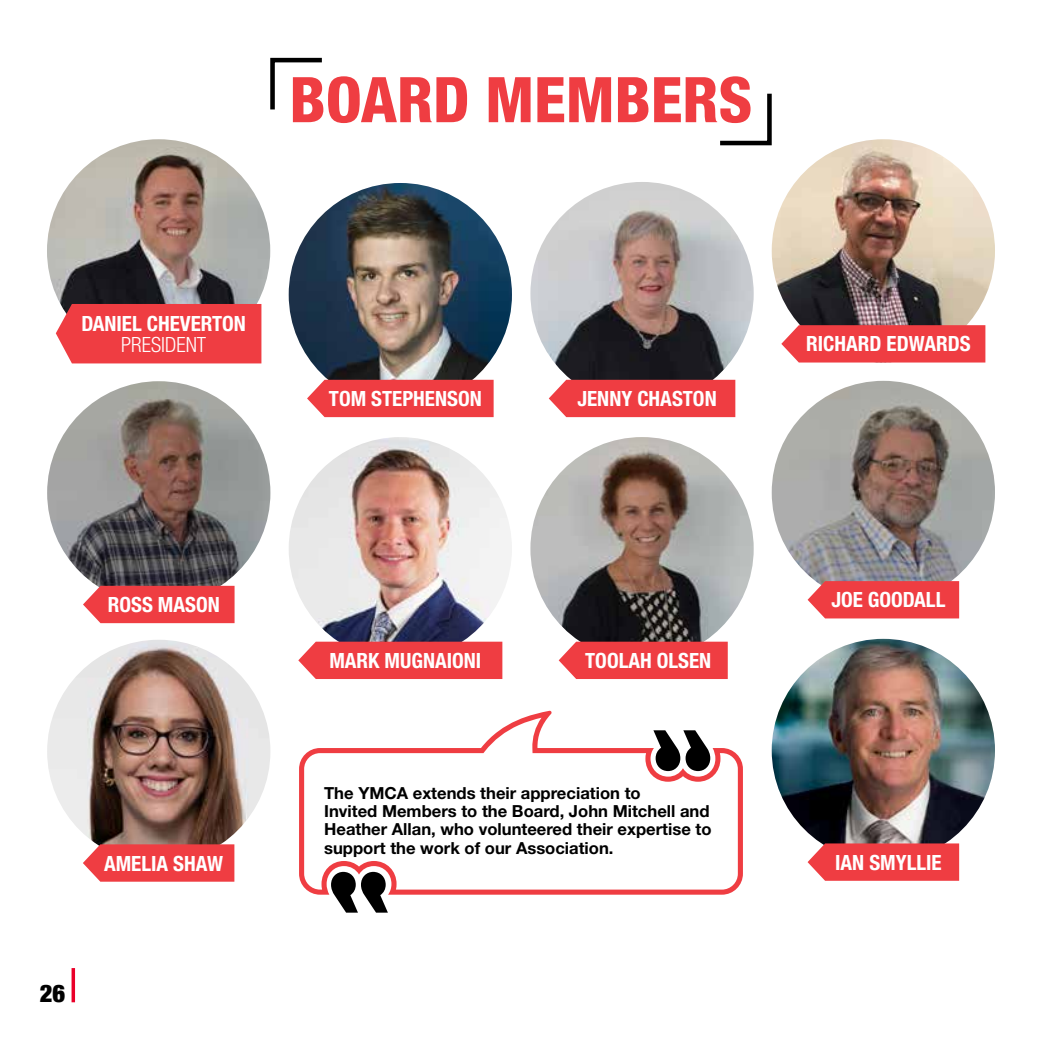
<style>
.page{position:relative;width:1042px;height:1042px;background:#fff}
.page>*{position:absolute;margin:0;border:0;box-sizing:border-box;transform-origin:0 0}
.t1{font:800 condensed 63px "Helvetica Neue LT Std";color:#ef3d42}
.t2{font:900 condensed 24.5px "Helvetica Neue";color:#000}
.t3{font:700 condensed 21px "Helvetica Neue LT Std";color:#fff}
.t4{font:300 condensed 21px "Helvetica Neue LT Std";color:#fff}
.t5{font:700 16.62px/18.4px "Helvetica Neue LT Std";color:#000}
</style>
<div class="page">
<hr style="left:72px;top:968px;width:3px;height:34px;background:#ea0029">
<img style="left:772px;top:139px;width:223px;height:223px;border-radius:112px">
<img style="left:772px;top:381px;width:223px;height:223px;border-radius:112px">
<svg style="left:807px;top:581px;width:152px;height:37px;background:#ef484d"></svg>
<svg style="left:270px;top:57px;width:52px;height:53px"></svg>
<svg style="left:720px;top:93px;width:52px;height:53px"></svg>
<img style="left:47px;top:139px;width:223px;height:223px;border-radius:112px">
<div style="left:56px;top:304px;width:205px;height:59px;background:#ef3d42"></div>
<img style="left:289px;top:183px;width:223px;height:223px;border-radius:112px">
<div style="left:307px;top:380px;width:187px;height:37px;background:#ef3d42"></div>
<img style="left:530px;top:182px;width:224px;height:223px;border-radius:112px">
<div style="left:549px;top:380px;width:186px;height:37px;background:#ef3d42"></div>
<svg style="left:781px;top:325px;width:204px;height:37px;background:#ef454a"></svg>
<img style="left:530px;top:437px;width:224px;height:223px;border-radius:112px">
<div style="left:559px;top:642px;width:169px;height:37px;background:#ef3d42"></div>
<img style="left:289px;top:437px;width:223px;height:223px;border-radius:112px">
<div style="left:298px;top:642px;width:204px;height:37px;background:#ef3d42"></div>
<img style="left:47px;top:381px;width:223px;height:223px;border-radius:112px">
<div style="left:83px;top:586px;width:152px;height:37px;background:#ef3d42"></div>
<img style="left:47px;top:640px;width:223px;height:223px;border-radius:112px">
<svg style="left:83px;top:844px;width:151px;height:37px;background:#ef484c"></svg>
<img style="left:772px;top:639px;width:223px;height:223px;border-radius:111px">
<svg style="left:807px;top:843px;width:152px;height:38px;background:#ee4a4f"></svg>
<svg style="left:334px;top:894px;width:54px;height:18px"></svg>
<svg style="left:299px;top:711px;width:444px;height:183px"></svg>
<svg style="left:304px;top:718px;width:434px;height:171px"></svg>
<h1 class="t1" style="left:290px;top:61px;width:464px">BOARD MEMBERS</h1>
<p class="t3" style="left:81px;top:310px;width:166px">DANIEL CHEVERTON</p>
<p class="t4" style="left:121px;top:332px;width:87px">PRESIDENT</p>
<p class="t3" style="left:329px;top:386px;width:154px">TOM STEPHENSON</p>
<p class="t3" style="left:577px;top:386px;width:141px">JENNY CHASTON</p>
<p class="t3" style="left:806px;top:331px;width:166px">RICHARD EDWARDS</p>
<p class="t3" style="left:108px;top:592px;width:114px">ROSS MASON</p>
<p class="t3" style="left:329px;top:648px;width:154px">MARK MUGNAIONI</p>
<p class="t3" style="left:585px;top:648px;width:127px">TOOLAH OLSEN</p>
<p class="t3" style="left:831px;top:587px;width:116px">JOE GOODALL</p>
<p class="t5" style="left:324px;top:783px;width:389px">The YMCA extends their appreciation to<br>Invited Members to the Board, John Mitchell and Heather Allan, who volunteered their expertise to support the work of our Association.</p>
<p class="t3" style="left:104px;top:850px;width:121px">AMELIA SHAW</p>
<p class="t3" style="left:835px;top:849px;width:108px">IAN SMYLLIE</p>
<h2 class="t2" style="left:40px;top:973px;width:27px">26</h2>
</div>
